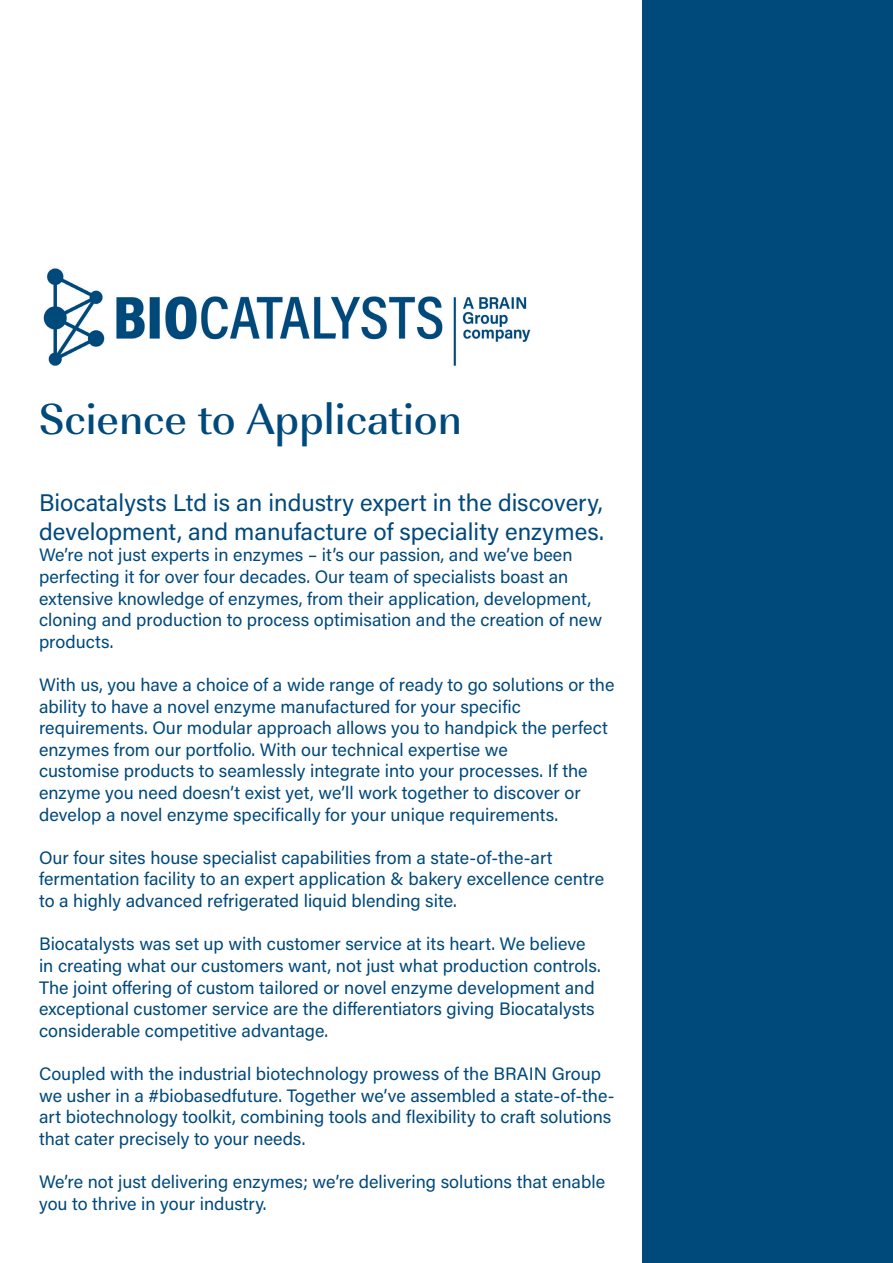
<style>
.page{position:relative;width:893px;height:1263px;background:#fff}
.page>*{position:absolute;margin:0;border:0;box-sizing:border-box;transform-origin:0 0}
.t1{font:500 45px "Imperial URW";color:#00497b}
.t2{font:24px/28.8px "Acumin Pro";color:#00497b}
.t3{font:18px/21.6px "Acumin Pro";color:#00497b}
</style>
<div class="page">
<div style="left:642px;top:0;width:251px;height:1262px;background:#00497b"></div>
<img style="left:43px;top:268px;width:488px;height:98px">
<p class="t1" style="left:39px;top:386px;width:424px">Science to Application</p>
<p class="t2" style="left:39px;top:487px;width:566px">Biocatalysts Ltd is an industry expert in the discovery, development, and manufacture of speciality enzymes.</p>
<p class="t3" style="left:39px;top:544px;width:535px">We’re not just experts in enzymes – it’s our passion, and we’ve been</p>
<p class="t3" style="left:39px;top:565px;width:531px">perfecting it for over four decades. Our team of specialists boast an</p>
<p class="t3" style="left:39px;top:587px;width:565px">extensive knowledge of enzymes, from their application, development, cloning and production to process optimisation and the creation of new products.</p>
<p class="t3" style="left:39px;top:673px;width:577px">With us, you have a choice of a wide range of ready to go solutions or the ability to have a novel enzyme manufactured for your specific</p>
<p class="t3" style="left:39px;top:716px;width:570px">requirements. Our modular approach allows you to handpick the perfect enzymes from our portfolio. With our technical expertise we</p>
<p class="t3" style="left:39px;top:760px;width:550px">customise products to seamlessly integrate into your processes. If the</p>
<p class="t3" style="left:39px;top:781px;width:543px">enzyme you need doesn’t exist yet, we’ll work together to discover or</p>
<p class="t3" style="left:39px;top:803px;width:521px">develop a novel enzyme specifically for your unique requirements.</p>
<p class="t3" style="left:39px;top:846px;width:515px">Our four sites house specialist capabilities from a state-of-the-art</p>
<p class="t3" style="left:39px;top:868px;width:567px">fermentation facility to an expert application &amp; bakery excellence centre to a highly advanced refrigerated liquid blending site.</p>
<p class="t3" style="left:39px;top:932px;width:563px">Biocatalysts was set up with customer service at its heart. We believe in creating what our customers want, not just what production controls.<br>The joint offering of custom tailored or novel enzyme development and</p>
<p class="t3" style="left:39px;top:997px;width:557px">exceptional customer service are the differentiators giving Biocatalysts considerable competitive advantage.</p>
<p class="t3" style="left:39px;top:1062px;width:577px">Coupled with the industrial biotechnology prowess of the BRAIN Group we usher in a #biobasedfuture. Together we’ve assembled a state-of-the&shy;art biotechnology toolkit, combining tools and flexibility to craft solutions that cater precisely to your needs.</p>
<p class="t3" style="left:39px;top:1170px;width:567px">We’re not just delivering enzymes; we’re delivering solutions that enable you to thrive in your industry.</p>
</div>
